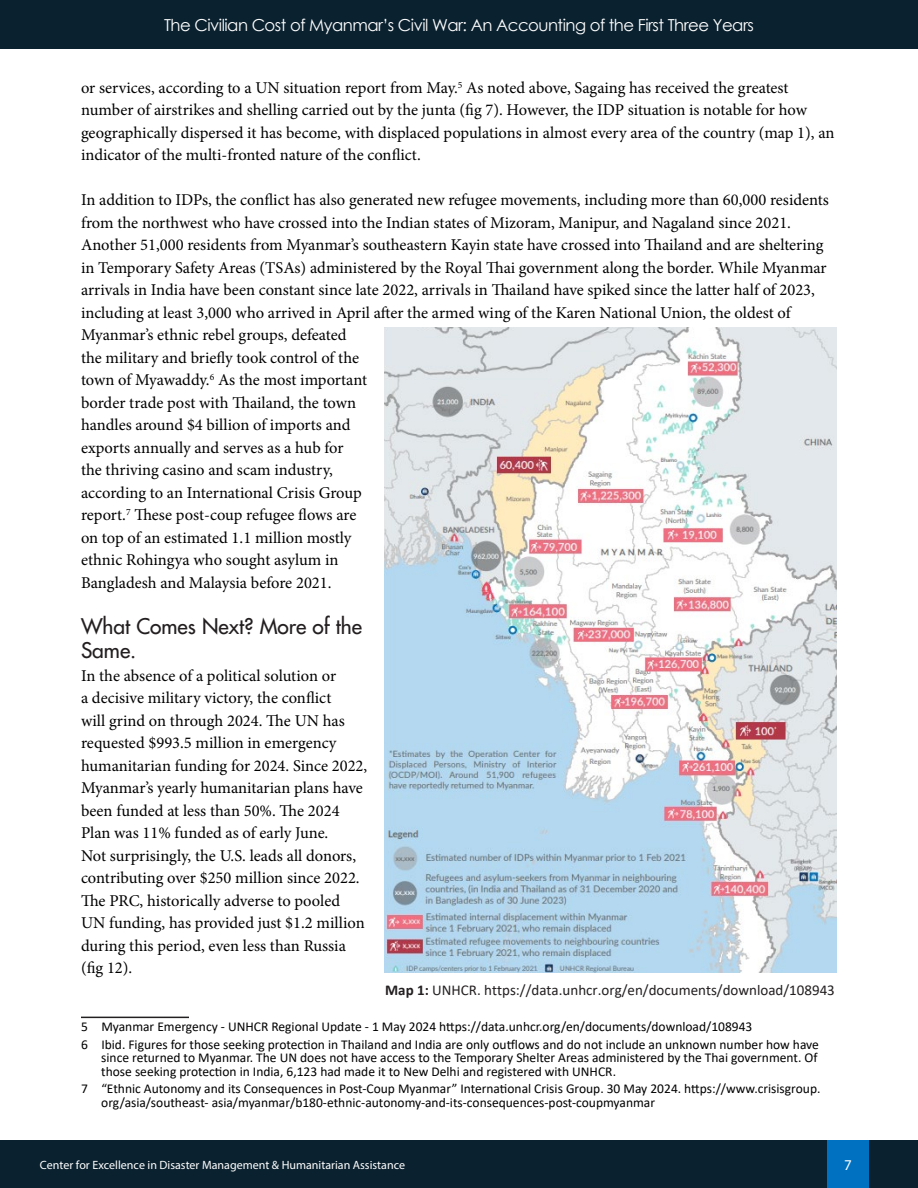
<style>
.page{position:relative;width:918px;height:1188px;background:#fff}
.page>*{position:absolute;margin:0;border:0;box-sizing:border-box;transform-origin:0 0}
.t1{font:500 21px/24px "Futura Std";color:#231f20}
.Main_Paragraph{font:16.5px/22.5px "Minion Pro";color:#000}
.t2{font:16.5px "Century Gothic";letter-spacing:-.03em;color:#fff}
.Caption_-_NO_TOC{font:15px "Calibri";color:#231f20}
.t3{font:15px "Myriad Pro";color:#fff}
.Footnotes{font:13.5px/13.5px "Calibri";color:#000;text-align:justify}
.t4{font:12px "Myriad Pro";color:#fff}
.s1{font-weight:700}
</style>
<div class="page">
<div style="left:0;top:1140px;width:918px;height:48px;background:#0a212f"></div>
<div style="left:827px;top:1140px;width:41px;height:48px;background:#0070c0"></div>
<div style="left:0;top:0;width:918px;height:49px;background:#0a212f"></div>
<hr style="left:81px;top:1017px;width:108px;height:1px;background:#231f20">
<img style="left:384px;top:327px;width:453px;height:646px">
<p class="t2" style="left:164px;top:13px;width:591px">The Civilian Cost of Myanmar’s Civil War: An Accounting of the First Three Years</p>
<p class="Main_Paragraph" style="left:81px;top:77px;width:755px">or services, according to a UN situation report from May.<sup>5</sup> As noted above, Sagaing has received the greatest number of airstrikes and shelling carried out by the junta (fig 7). However, the IDP situation is notable for how geographically dispersed it has become, with displaced populations in almost every area of the country (map 1), an indicator of the multi-fronted nature of the conflict.</p>
<p class="Main_Paragraph" style="left:81px;top:189px;width:749px">In addition to IDPs, the conflict has also generated new refugee movements, including more than 60,000 residents from the northwest who have crossed into the Indian states of Mizoram, Manipur, and Nagaland since 2021.<br>Another 51,000 residents from Myanmar’s southeastern Kayin state have crossed into Thailand and are sheltering in Temporary Safety Areas (TSAs) administered by the Royal Thai government along the border. While Myanmar arrivals in India have been constant since late 2022, arrivals in Thailand have spiked since the latter half of 2023, including at least 3,000 who arrived in April after the armed wing of the Karen National Union, the oldest of Myanmar’s ethnic rebel groups, defeated<br>the military and briefly took control of the<br>town of Myawaddy.<sup>6</sup> As the most important<br>border trade post with Thailand, the town<br>handles around $4 billion of imports and<br>exports annually and serves as a hub for<br>the thriving casino and scam industry,<br>according to an International Crisis Group<br>report.<sup>7</sup> These post-coup refugee flows are<br>on top of an estimated 1.1 million mostly<br>ethnic Rohingya who sought asylum in<br>Bangladesh and Malaysia before 2021.</p>
<h3 class="t1" style="left:81px;top:615px;width:283px">What Comes Next? More of the<br>Same.</h3>
<p class="Main_Paragraph" style="left:81px;top:665px;width:288px">In the absence of a political solution or<br>a decisive military victory, the conflict<br>will grind on through 2024. The UN has requested $993.5 million in emergency humanitarian funding for 2024. Since 2022, Myanmar’s yearly humanitarian plans have been funded at less than 50%. The 2024<br>Plan was 11% funded as of early June.<br>Not surprisingly, the U.S. leads all donors, contributing over $250 million since 2022.<br>The PRC, historically adverse to pooled UN funding, has provided just $1.2 million during this period, even less than Russia (fig 12).</p>
<p class="Caption_-_NO_TOC" style="left:385px;top:980px;width:451px"><span class="s1">Map 1:</span> UNHCR. https://data.unhcr.org/en/documents/download/108943</p>
<p class="Footnotes" style="left:81px;top:1019px;width:673px">5 Myanmar Emergency - UNHCR Regional Update - 1 May 2024 https://data.unhcr.org/en/documents/download/108943</p>
<p class="Footnotes" style="left:101px;top:1037px;width:719px;text-indent:-20px">6 Ibid. Figures for those seeking protection in Thailand and India are only outflows and do not include an unknown number how have since returned to Myanmar. The UN does not have access to the Temporary Shelter Areas administered by the Thai government. Of those seeking protection in India, 6,123 had made it to New Delhi and registered with UNHCR.</p>
<p class="Footnotes" style="left:101px;top:1082px;width:721px;text-indent:-20px">7 “Ethnic Autonomy and its Consequences in Post-Coup Myanmar” International Crisis Group. 30 May 2024. https://www.crisisgroup. org/asia/southeast- asia/myanmar/b180-ethnic-autonomy-and-its-consequences-post-coupmyanmar</p>
<p class="t4" style="left:40px;top:1158px;width:367px">Center for Excellence in Disaster Management &amp; Humanitarian Assistance</p>
<p class="t3" style="left:844px;top:1156px;width:9px">7</p>
</div>
